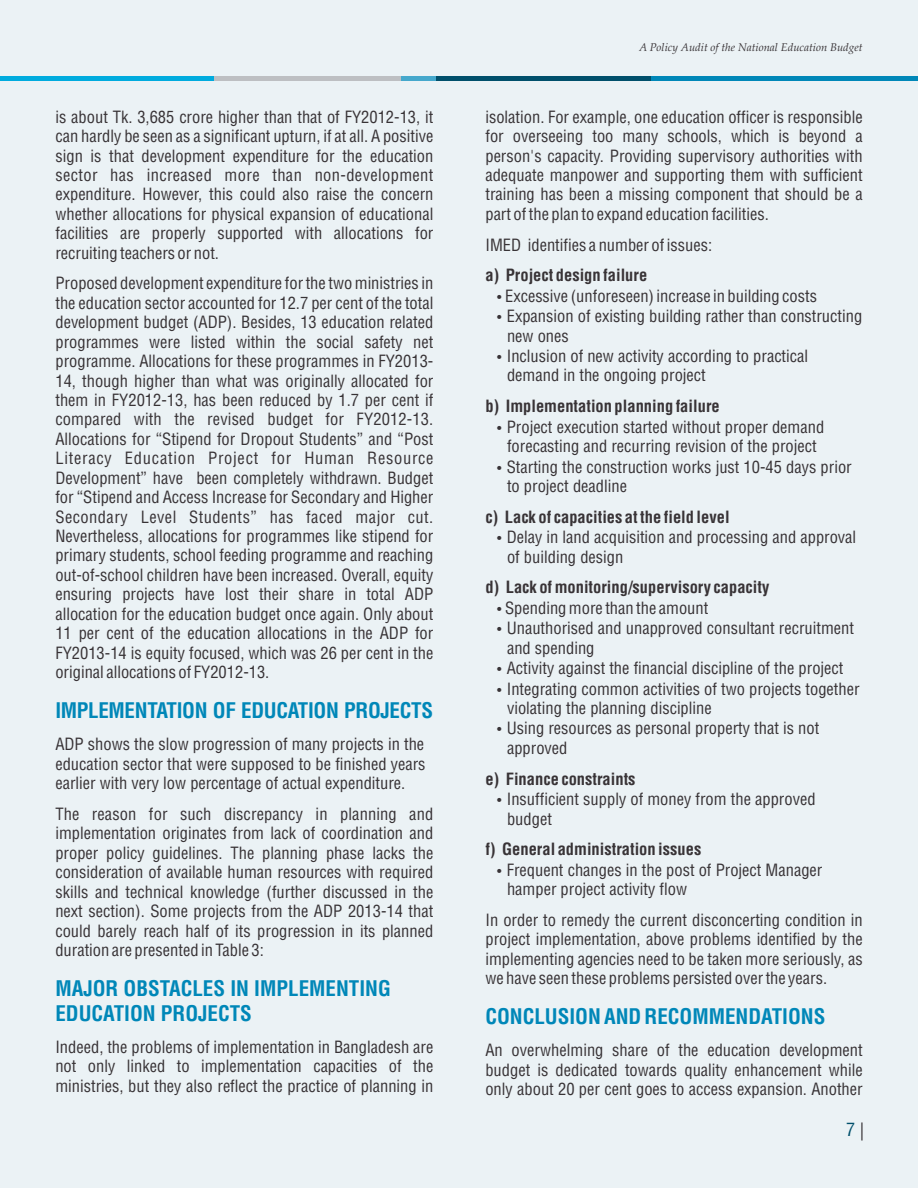
<style>
.page{position:relative;width:918px;height:1188px;background:#ebf2f5}
.page>*{position:absolute;margin:0;border:0;box-sizing:border-box;transform-origin:0 0}
.t1{font:700 condensed 21px/24.8px "Helvetica";color:#0087b8}
.t2{font:condensed 18px "Helvetica";color:#004f6b}
.t3{font:condensed 16.5px/19.5px "Helvetica";color:#383336;text-align:justify}
.t4{font:700 condensed 16.5px "Helvetica";color:#383336}
.t5{font:italic 11.25px "Palatino Linotype";color:#383336}
.s1{color:#383336}
</style>
<div class="page">
<div style="left:0;top:76px;width:215px;height:5px;background:#00abde"></div>
<div style="left:214px;top:76px;width:215px;height:5px;background:#bdbfc2"></div>
<div style="left:401px;top:76px;width:36px;height:5px;background:#45a8cc"></div>
<div style="left:437px;top:76px;width:214px;height:5px;background:#004f6b"></div>
<div style="left:651px;top:76px;width:267px;height:5px;background:#0087b8"></div>
<p class="t3" style="left:55px;top:109px;width:380px">is about Tk. 3,685 crore higher than that of FY2012-13, it can hardly be seen as a significant upturn, if at all. A positive sign is that development expenditure for the education sector has increased more than non-development expenditure. However, this could also raise the concern whether allocations for physical expansion of educational facilities are properly supported with allocations for recruiting teachers or not.</p>
<p class="t3" style="left:55px;top:276px;width:380px">Proposed development expenditure for the two ministries in the education sector accounted for 12.7 per cent of the total development budget (ADP). Besides, 13 education related programmes were listed within the social safety net programme. Allocations for these programmes in FY2013- 14, though higher than what was originally allocated for them in FY2012-13, has been reduced by 1.7 per cent if compared with the revised budget for FY2012-13.<br>Allocations for “Stipend for Dropout Students” and “Post Literacy Education Project for Human Resource Development” have been completely withdrawn. Budget for “Stipend and Access Increase for Secondary and Higher Secondary Level Students” has faced major cut.<br>Nevertheless, allocations for programmes like stipend for primary students, school feeding programme and reaching out-of-school children have been increased. Overall, equity ensuring projects have lost their share in total ADP allocation for the education budget once again. Only about 11 per cent of the education allocations in the ADP for FY2013-14 is equity focused, which was 26 per cent in the original allocations of FY2012-13.</p>
<p class="t1" style="left:55px;top:700px;width:379px">IMPLEMENTATION OF EDUCATION PROJECTS</p>
<p class="t3" style="left:55px;top:737px;width:372px">ADP shows the slow progression of many projects in the education sector that were supposed to be finished years earlier with very low percentage of actual expenditure.</p>
<p class="t3" style="left:55px;top:806px;width:380px">The reason for such discrepancy in planning and implementation originates from lack of coordination and proper policy guidelines. The planning phase lacks the consideration of available human resources with required skills and technical knowledge (further discussed in the next section). Some projects from the ADP 2013-14 that could barely reach half of its progression in its planned duration are presented in Table 3:</p>
<p class="t1" style="left:55px;top:978px;width:337px">MAJOR OBSTACLES IN IMPLEMENTING<br>EDUCATION PROJECTS</p>
<p class="t3" style="left:55px;top:1039px;width:380px">Indeed, the problems of implementation in Bangladesh are not only linked to implementation capacities of the ministries, but they also reflect the practice of planning in</p>
<p class="t5" style="left:639px;top:43px;width:225px">A Policy Audit of the National Education Budget</p>
<p class="t3" style="left:485px;top:109px;width:379px">isolation. For example, one education officer is responsible for overseeing too many schools, which is beyond a person's capacity. Providing supervisory authorities with adequate manpower and supporting them with sufficient training has been a missing component that should be a part of the plan to expand education facilities.</p>
<p class="t3" style="left:485px;top:237px;width:228px">IMED identifies a number of issues:</p>
<p class="t4" style="left:485px;top:269px;width:163px">a) Project design failure</p>
<p class="t3" style="left:505px;top:288px;width:359px;line-height:20px;text-align:left">Excessive (unforeseen) increase in building costs Expansion of existing building rather than constructing new ones<br>Inclusion of new activity according to practical demand in the ongoing project</p>
<p class="t4" style="left:485px;top:400px;width:236px">b) Implementation planning failure</p>
<p class="t3" style="left:507px;top:419px;width:347px;text-align:left">Project execution started without proper demand forecasting and recurring revision of the project Starting the construction works just 10-45 days prior to project deadline</p>
<p class="t4" style="left:485px;top:510px;width:246px">c) Lack of capacities at the field level</p>
<p class="t3" style="left:507px;top:529px;width:351px">Delay in land acquisition and processing and approval of building design</p>
<p class="t4" style="left:485px;top:581px;width:286px">d) Lack of monitoring/supervisory capacity</p>
<p class="t3" style="left:505px;top:600px;width:356px;line-height:20px;text-align:left">Spending more than the amount<br>Unauthorised and unapproved consultant recruitment and spending<br>Activity against the financial discipline of the project Integrating common activities of two projects together violating the planning discipline<br>Using resources as personal property that is not approved</p>
<p class="t4" style="left:485px;top:772px;width:152px">e) Finance constraints</p>
<p class="t3" style="left:507px;top:791px;width:310px">Insufficient supply of money from the approved budget</p>
<p class="t4" style="left:485px;top:843px;width:217px">f) General administration issues</p>
<p class="t3" style="left:507px;top:862px;width:317px">Frequent changes in the post of Project Manager hamper project activity flow</p>
<p class="t3" style="left:485px;top:912px;width:379px">In order to remedy the current disconcerting condition in project implementation, above problems identified by the implementing agencies need to be taken more seriously, as we have seen these problems persisted over the years.</p>
<p class="t1" style="left:485px;top:1006px;width:342px">CONCLUSION AND RECOMMENDATIONS</p>
<p class="t3" style="left:485px;top:1043px;width:379px">An overwhelming share of the education development budget is dedicated towards quality enhancement while only about 20 per cent goes to access expansion. Another</p>
<p class="t2" style="left:846px;top:1123px;width:19px">7 <span class="s1">|</span></p>
</div>
